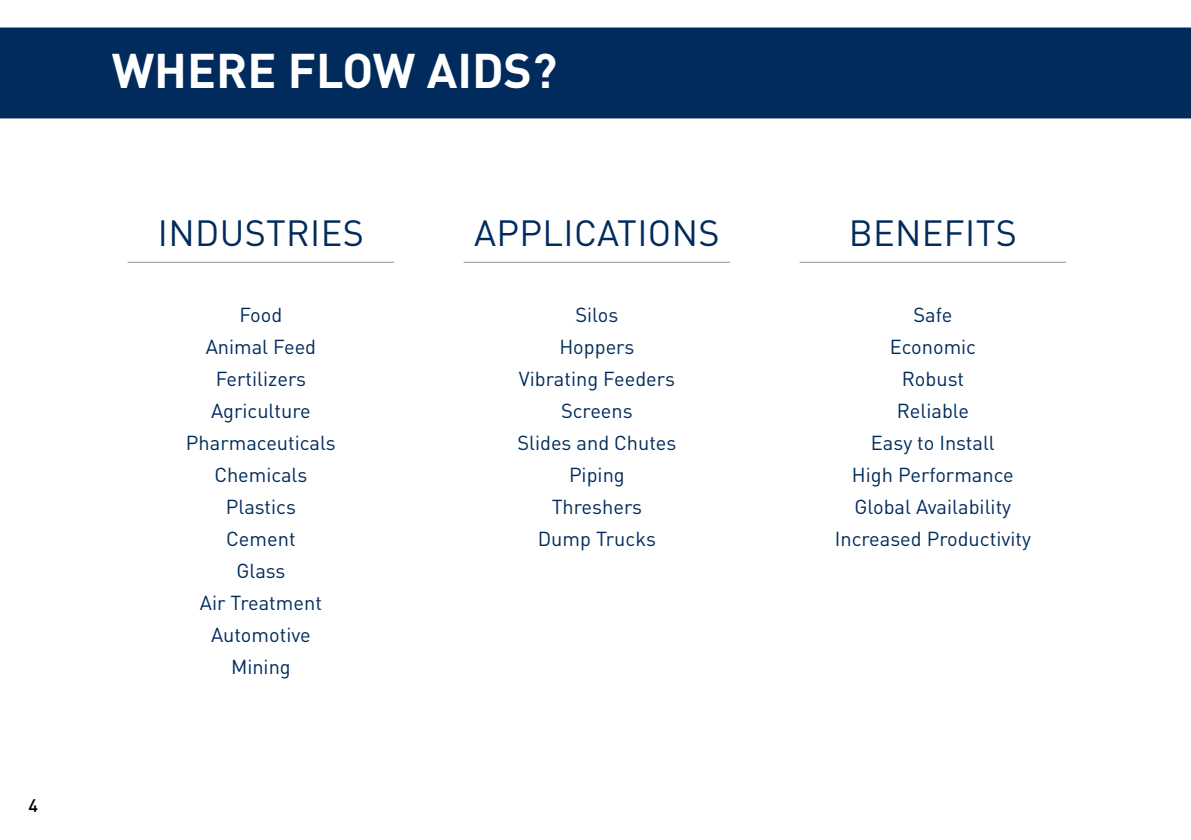
<style>
.page{position:relative;width:1191px;height:840px;background:#fff}
.page>*{position:absolute;margin:0;border:0;box-sizing:border-box;transform-origin:0 0}
.t1{font:700 48px "DIN Pro";color:#fff}
.t2{font:36px "DIN Pro";letter-spacing:.01em;color:#002b5c}
.t3{font:20px/32px "DIN Pro";color:#002b5c;text-align:center}
.t4{font:500 18px "DIN Pro";color:#000}
</style>
<div class="page">
<div style="left:0;top:27px;width:1191px;height:91px;background:#002b5c"></div>
<hr style="left:128px;top:262px;width:266px;height:1px;background:#939598">
<hr style="left:799px;top:262px;width:267px;height:1px;background:#939598">
<hr style="left:463px;top:262px;width:267px;height:1px;background:#939598">
<p class="t4" style="left:28px;top:793px;width:11px">4</p>
<h1 class="t1" style="left:112px;top:38px;width:447px">WHERE FLOW AIDS?</h1>
<h2 class="t2" style="left:158px;top:208px;width:207px">INDUSTRIES</h2>
<h2 class="t2" style="left:474px;top:208px;width:247px">APPLICATIONS</h2>
<h2 class="t2" style="left:849px;top:208px;width:170px">BENEFITS</h2>
<p class="t3" style="left:186px;top:297px;width:151px">Food<br>Animal Feed<br>Fertilizers<br>Agriculture<br>Pharmaceuticals<br>Chemicals<br>Plastics<br>Cement<br>Glass<br>Air Treatment<br>Automotive<br>Mining</p>
<p class="t3" style="left:835px;top:297px;width:198px">Safe<br>Economic<br>Robust<br>Reliable<br>Easy to Install<br>High Performance<br>Global Availability<br>Increased Productivity</p>
<p class="t3" style="left:517px;top:297px;width:161px">Silos<br>Hoppers<br>Vibrating Feeders<br>Screens<br>Slides and Chutes<br>Piping<br>Threshers<br>Dump Trucks</p>
</div>
